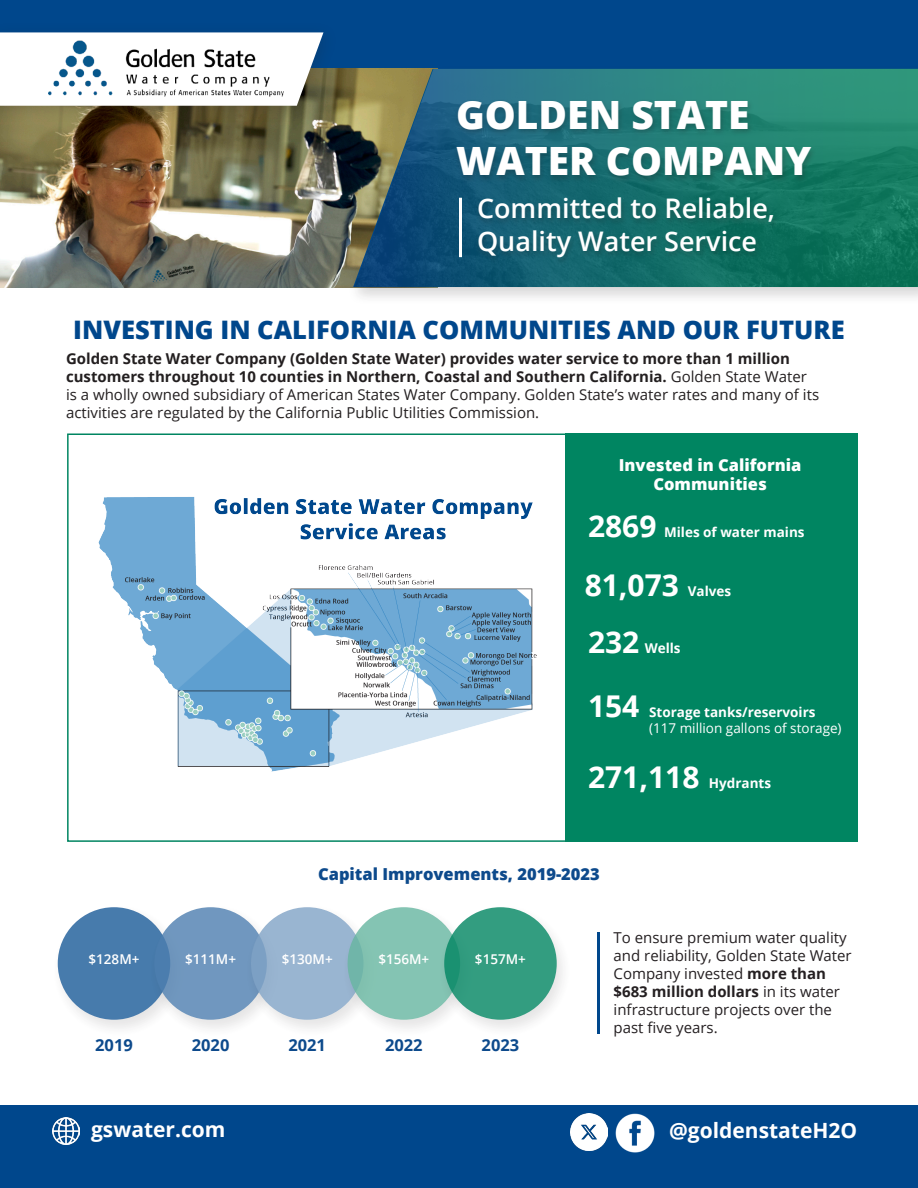
<style>
.page{position:relative;width:918px;height:1188px;background:#fff}
.page>*{position:absolute;margin:0;border:0;box-sizing:border-box;transform-origin:0 0}
.t1{font:800 39px "Open Sans";color:#fff}
.t2{font:700 30px "Open Sans";color:#fff}
.t3{font:600 27px/32.4px "Open Sans";color:#fff}
.t4{font:800 25.5px "Open Sans";color:#00478c}
.t5{font:700 21px "Open Sans";color:#fff}
.t6{font:800 16.5px "Open Sans";color:#fff}
.t7{font:800 16.5px "Open Sans";color:#0d4a8c}
.t8{font:700 16.5px "Open Sans";color:#0d4a8c}
.t9{font:15px/18px "Open Sans";color:#231f20}
.t10{font:15px/18px "Open Sans";color:#241f21}
.t11{font:700 13.5px "Open Sans";color:#fff}
.t12{font:600 13.5px "Open Sans";color:#fff}
.t13{font:13.5px "Open Sans";color:#fff}
.s1{font-weight:700}
</style>
<div class="page">
<div style="left:51px;top:903px;width:135px;height:136px;background:#231f20;opacity:.15"></div>
<div style="left:58px;top:907px;width:112px;height:113px;background:#477bac;border-radius:50%"></div>
<div style="left:147px;top:903px;width:136px;height:136px;background:#231f20;opacity:.15"></div>
<svg style="left:154px;top:907px;width:113px;height:113px;fill:#7097bf"></svg>
<div style="left:244px;top:903px;width:136px;height:136px;background:#231f20;opacity:.15"></div>
<svg style="left:251px;top:907px;width:112px;height:113px;fill:#99b5d1"></svg>
<div style="left:341px;top:903px;width:135px;height:136px;background:#231f20;opacity:.15"></div>
<svg style="left:348px;top:907px;width:112px;height:113px;fill:#84c4b3"></svg>
<div style="left:437px;top:903px;width:136px;height:136px;background:#231f20;opacity:.15"></div>
<svg style="left:444px;top:907px;width:113px;height:113px;fill:#339d80"></svg>
<div style="left:0;top:0;width:918px;height:69px;background:#00478c"></div>
<div style="left:565px;top:434px;width:293px;height:408px;background:#008561"></div>
<div style="left:67px;top:434px;width:515px;height:408px;border:2px solid #008561"></div>
<img style="left:0;top:69px;width:347px;height:218px">
<div style="left:348px;top:65px;width:570px;height:241px;background:#231f20;opacity:.15"></div>
<img style="left:354px;top:69px;width:564px;height:218px">
<div style="left:475px;top:196px;width:305px;height:69px;background:#231f20;opacity:.25"></div>
<div style="left:453px;top:99px;width:364px;height:85px;background:#231f20;opacity:.25"></div>
<hr style="left:459px;top:198px;width:3px;height:59px;background:#fff">
<div style="left:0;top:1106px;width:918px;height:82px;background:#00478c"></div>
<div style="left:0;top:20px;width:339px;height:104px;background:#231f20;opacity:.19"></div>
<svg style="left:0;top:32px;width:323px;height:74px"></svg>
<img style="left:48px;top:20px;width:235px;height:187px">
<hr style="left:597px;top:932px;width:3px;height:101px;background:#00478c">
<img style="left:52px;top:1118px;width:27px;height:27px">
<img style="left:98px;top:497px;width:439px;height:275px">
<img style="left:571px;top:1114px;width:36px;height:36px">
<img style="left:615px;top:1113px;width:40px;height:40px">
<p class="t1" style="left:456px;top:85px;width:295px">GOLDEN STATE</p>
<p class="t1" style="left:456px;top:132px;width:357px">WATER COMPANY</p>
<p class="t3" style="left:477px;top:192px;width:300px">Committed to Reliable,<br>Quality Water Service</p>
<p class="t4" style="left:73px;top:310px;width:773px">INVESTING IN CALIFORNIA COMMUNITIES AND OUR FUTURE</p>
<p class="t9" style="left:66px;top:350px;width:755px"><span class="s1">Golden State Water Company (Golden State Water) provides water service to more than 1 million customers throughout 10 counties in Northern, Coastal and Southern California.</span> Golden State Water is a wholly owned subsidiary of American States Water Company. Golden State’s water rates and many of its activities are regulated by the California Public Utilities Commission.</p>
<p class="t6" style="left:619px;top:452px;width:184px">Invested in California</p>
<p class="t6" style="left:653px;top:472px;width:115px">Communities</p>
<p class="t2" style="left:588px;top:505px;width:70px">2869</p>
<p class="t11" style="left:664px;top:523px;width:142px">Miles of water mains</p>
<p class="t2" style="left:585px;top:564px;width:96px">81,073</p>
<p class="t11" style="left:688px;top:581px;width:45px">Valves</p>
<p class="t2" style="left:588px;top:621px;width:53px">232</p>
<p class="t11" style="left:645px;top:639px;width:37px">Wells</p>
<p class="t2" style="left:588px;top:685px;width:53px">154</p>
<p class="t11" style="left:649px;top:703px;width:168px">Storage tanks/reservoirs</p>
<p class="t13" style="left:649px;top:719px;width:194px">(117 million gallons of storage)</p>
<p class="t2" style="left:588px;top:756px;width:113px">271,118</p>
<p class="t11" style="left:709px;top:773px;width:64px">Hydrants</p>
<p class="t7" style="left:318px;top:862px;width:283px">Capital Improvements, 2019-2023</p>
<p class="t12" style="left:89px;top:950px;width:53px">$128M+</p>
<p class="t12" style="left:185px;top:950px;width:53px">$111M+</p>
<p class="t12" style="left:282px;top:950px;width:53px">$130M+</p>
<p class="t12" style="left:378px;top:950px;width:53px">$156M+</p>
<p class="t12" style="left:475px;top:950px;width:53px">$157M+</p>
<p class="t8" style="left:95px;top:1033px;width:39px">2019</p>
<p class="t8" style="left:192px;top:1033px;width:39px">2020</p>
<p class="t8" style="left:288px;top:1033px;width:39px">2021</p>
<p class="t8" style="left:385px;top:1033px;width:39px">2022</p>
<p class="t8" style="left:482px;top:1033px;width:39px">2023</p>
<p class="t10" style="left:614px;top:929px;width:240px">To ensure premium water quality and reliability, Golden State Water<br>Company invested <span class="s1">more than $683 million dollars</span> in its water infrastructure projects over the past five years.</p>
<p class="t5" style="left:91px;top:1114px;width:136px">gswater.com</p>
<p class="t5" style="left:669px;top:1116px;width:190px">@goldenstateH2O</p>
</div>
